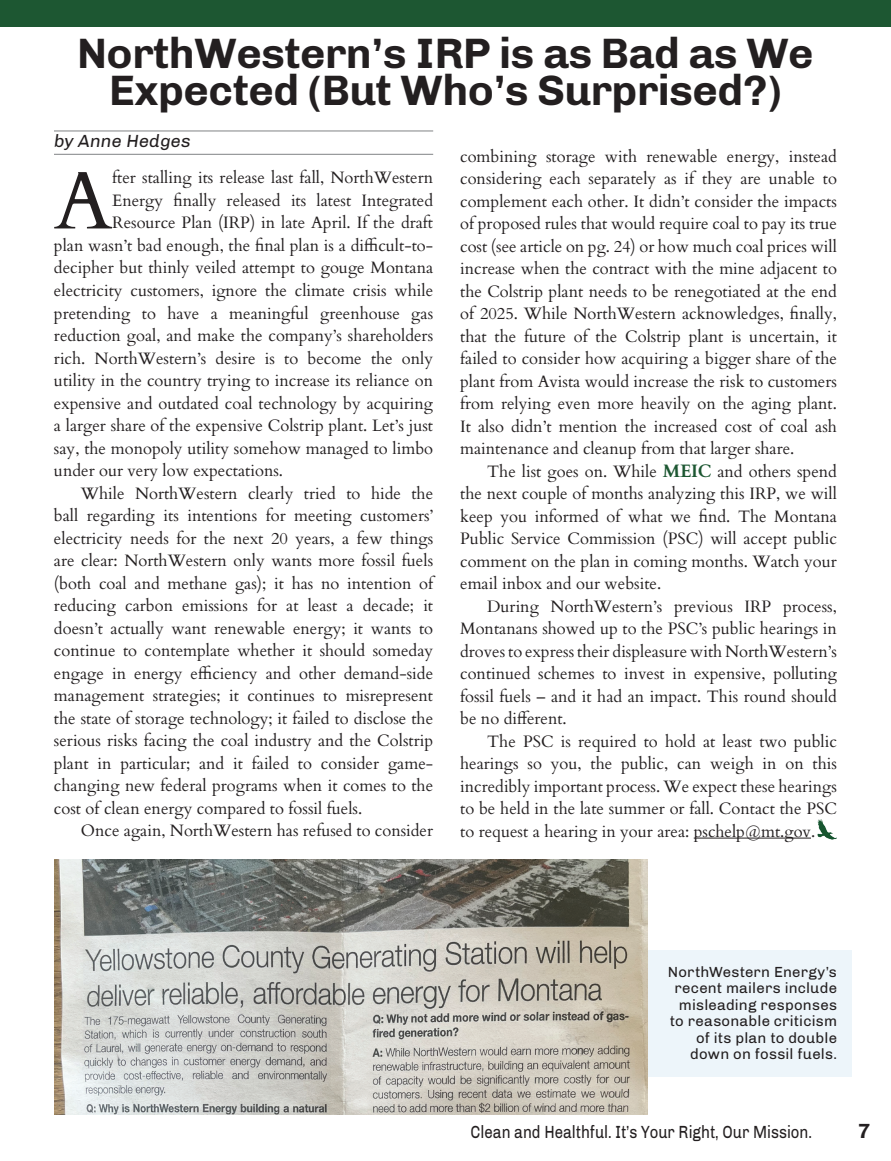
<style>
.page{position:relative;width:891px;height:1161px;background:#fff}
.page>*{position:absolute;margin:0;border:0;box-sizing:border-box;transform-origin:0 0}
.t1{font:81.9px "Cardo";color:#231f20}
.t2{font:700 43.5px/37.5px "Chivo";letter-spacing:-.01em;color:#231f20;text-align:center}
.t3{font:700 21px "Chivo";color:#231f20}
.t4{font:18px "Chivo";color:#231f20;scale:.83 1}
.t5{font:italic 18px "Chivo";letter-spacing:.005em;color:#231f20}
.t6{font:16.5px/22.5px "Cardo";color:#231f20;text-align:justify}
.t7{font:15px/16.5px "Chivo";letter-spacing:.015em;color:#231f20;text-align:right}
.s1{font-weight:700;font-size:18px;color:#1d5732}
</style>
<div class="page">
<div style="left:0;top:0;width:891px;height:27px;background:#1d5732"></div>
<hr style="left:54px;top:131px;width:379px;height:1px;background:#808285">
<hr style="left:54px;top:154px;width:379px;height:1px;background:#808285">
<hr style="left:694px;top:838px;width:117px;height:1px;background:#231f20">
<img style="left:818px;top:820px;width:19px;height:19px">
<div style="left:460px;top:951px;width:392px;height:126px;background:#edf5fa"></div>
<img style="left:54px;top:859px;width:594px;height:255px">
<h2 class="t2" style="left:77px;top:34px;width:738px">NorthWestern’s IRP is as Bad as We<br>Expected (But Who’s Surprised?)</h2>
<p class="t5" style="left:54px;top:131px;width:138px">by Anne Hedges</p>
<h1 class="t1" style="left:54px;top:135px;width:60px">A</h1>
<p class="t6" style="left:112px;top:166px;width:322px">fter stalling its release last fall, NorthWestern</p>
<p class="t6" style="left:460px;top:144px;width:378px">combining storage with renewable energy, instead considering each separately as if they are unable to complement each other. It didn’t consider the impacts of proposed rules that would require coal to pay its true cost (see article on pg. 24) or how much coal prices will increase when the contract with the mine adjacent to the Colstrip plant needs to be renegotiated at the end of 2025. While NorthWestern acknowledges, finally, that the future of the Colstrip plant is uncertain, it failed to consider how acquiring a bigger share of the plant from Avista would increase the risk to customers from relying even more heavily on the aging plant.<br>It also didn’t mention the increased cost of coal ash maintenance and cleanup from that larger share.</p>
<p class="t6" style="left:460px;top:459px;width:378px;text-indent:27px">The list goes on. While <span class="s1">MEIC</span> and others spend the next couple of months analyzing this IRP, we will keep you informed of what we find. The Montana Public Service Commission (PSC) will accept public comment on the plan in coming months. Watch your email inbox and our website.</p>
<p class="t6" style="left:460px;top:594px;width:378px;text-indent:27px">During NorthWestern’s previous IRP process, Montanans showed up to the PSC’s public hearings in droves to express their displeasure with NorthWestern’s continued schemes to invest in expensive, polluting fossil fuels – and it had an impact. This round should be no different.</p>
<p class="t6" style="left:460px;top:729px;width:378px;text-indent:27px">The PSC is required to hold at least two public hearings so you, the public, can weigh in on this incredibly important process. We expect these hearings to be held in the late summer or fall. Contact the PSC to request a hearing in your area: pschelp@mt.gov.</p>
<p class="t6" style="left:112px;top:188px;width:322px">Energy finally released its latest Integrated</p>
<p class="t6" style="left:112px;top:211px;width:322px">Resource Plan (IRP) in late April. If the draft</p>
<p class="t6" style="left:54px;top:233px;width:381px">plan wasn’t bad enough, the final plan is a difficult-to-</p>
<p class="t6" style="left:54px;top:256px;width:381px">decipher but thinly veiled attempt to gouge Montana</p>
<p class="t6" style="left:54px;top:278px;width:381px">electricity customers, ignore the climate crisis while</p>
<p class="t6" style="left:54px;top:301px;width:381px">pretending to have a meaningful greenhouse gas</p>
<p class="t6" style="left:54px;top:323px;width:381px">reduction goal, and make the company’s shareholders</p>
<p class="t6" style="left:54px;top:346px;width:381px">rich. NorthWestern’s desire is to become the only</p>
<p class="t6" style="left:54px;top:368px;width:381px">utility in the country trying to increase its reliance on</p>
<p class="t6" style="left:54px;top:391px;width:381px">expensive and outdated coal technology by acquiring</p>
<p class="t6" style="left:54px;top:413px;width:381px">a larger share of the expensive Colstrip plant. Let’s just</p>
<p class="t6" style="left:54px;top:436px;width:381px">say, the monopoly utility somehow managed to limbo</p>
<p class="t6" style="left:54px;top:458px;width:231px">under our very low expectations.</p>
<p class="t6" style="left:81px;top:481px;width:354px">While NorthWestern clearly tried to hide the</p>
<p class="t6" style="left:54px;top:503px;width:381px">ball regarding its intentions for meeting customers’</p>
<p class="t6" style="left:54px;top:526px;width:381px">electricity needs for the next 20 years, a few things</p>
<p class="t6" style="left:54px;top:548px;width:381px">are clear: NorthWestern only wants more fossil fuels</p>
<p class="t6" style="left:54px;top:571px;width:381px">(both coal and methane gas); it has no intention of</p>
<p class="t6" style="left:54px;top:593px;width:381px">reducing carbon emissions for at least a decade; it</p>
<p class="t6" style="left:54px;top:616px;width:381px">doesn’t actually want renewable energy; it wants to</p>
<p class="t6" style="left:54px;top:638px;width:381px">continue to contemplate whether it should someday</p>
<p class="t6" style="left:54px;top:661px;width:381px">engage in energy efficiency and other demand-side</p>
<p class="t6" style="left:54px;top:683px;width:381px">management strategies; it continues to misrepresent</p>
<p class="t6" style="left:54px;top:706px;width:381px">the state of storage technology; it failed to disclose the</p>
<p class="t6" style="left:54px;top:728px;width:381px">serious risks facing the coal industry and the Colstrip</p>
<p class="t6" style="left:54px;top:751px;width:381px">plant in particular; and it failed to consider game-</p>
<p class="t6" style="left:54px;top:773px;width:381px">changing new federal programs when it comes to the</p>
<p class="t6" style="left:54px;top:796px;width:310px">cost of clean energy compared to fossil fuels.</p>
<p class="t6" style="left:81px;top:818px;width:354px">Once again, NorthWestern has refused to consider</p>
<p class="t7" style="left:668px;top:964px;width:171px">NorthWestern Energy’s recent mailers include misleading responses to reasonable criticism of its plan to double down on fossil fuels.</p>
<p class="t4" style="left:471px;top:1121px;width:413px">Clean and Healthful. It’s Your Right, Our Mission.</p>
<p class="t3" style="left:858px;top:1119px;width:14px">7</p>
</div>
